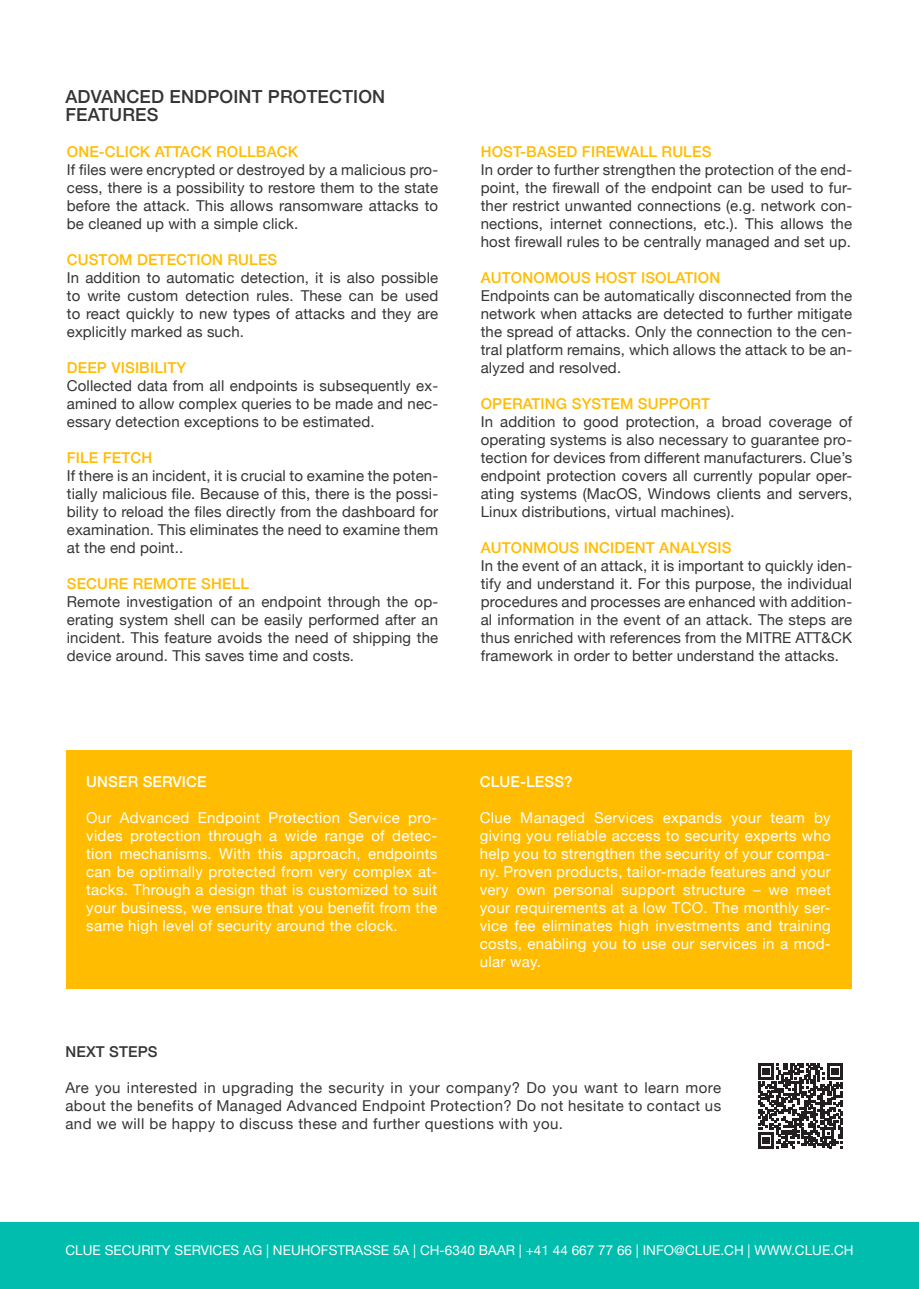
<style>
.page{position:relative;width:919px;height:1289px;background:#fff}
.page>*{position:absolute;margin:0;border:0;box-sizing:border-box;transform-origin:0 0}
.Type{font:500 18px "Helvetica Neue";letter-spacing:.01em;color:#363536}
.t1{font:15px/18px "Helvetica Neue";letter-spacing:.01em;color:#363536;text-align:justify}
.t2{font:15px/18px "Helvetica Neue";letter-spacing:.02em;color:#fff;text-align:justify}
.t3{font:500 15px "Helvetica Neue";letter-spacing:.01em;color:#ffbc00}
.t4{font:500 15px "Helvetica Neue";letter-spacing:.01em;color:#fff}
.t5{font:500 15px "Helvetica Neue";letter-spacing:.01em;color:#363536}
.t6{font:13.5px "Helvetica Neue";letter-spacing:.005em;color:#fff}
</style>
<div class="page">
<div style="left:0;top:1222px;width:918px;height:66px;background:#00bdad"></div>
<div style="left:66px;top:750px;width:785px;height:239px;background:#ffbc00"></div>
<svg style="left:758px;top:1063px;width:84px;height:85px"></svg>
<p class="Type" style="left:65px;top:82px;width:321px">ADVANCED ENDPOINT PROTECTION</p>
<p class="Type" style="left:65px;top:100px;width:94px">FEATURES</p>
<p class="t3" style="left:67px;top:139px;width:233px">ONE-CLICK ATTACK ROLLBACK</p>
<p class="t1" style="left:67px;top:161px;width:373px">If files were encrypted or destroyed by a malicious pro&shy;cess, there is a possibility to restore them to the state before the attack. This allows ransomware attacks to be cleaned up with a simple click.</p>
<p class="t3" style="left:67px;top:247px;width:212px">CUSTOM DETECTION RULES</p>
<p class="t1" style="left:67px;top:269px;width:373px">In addition to automatic detection, it is also possible to write custom detection rules. These can be used to react quickly to new types of attacks and they are explicitly marked as such.</p>
<p class="t3" style="left:67px;top:355px;width:121px">DEEP VISIBILITY</p>
<p class="t1" style="left:67px;top:377px;width:373px">Collected data from all endpoints is subsequently ex&shy;amined to allow complex queries to be made and nec&shy;essary detection exceptions to be estimated.</p>
<p class="t3" style="left:67px;top:445px;width:87px">FILE FETCH</p>
<p class="t1" style="left:67px;top:467px;width:373px">If there is an incident, it is crucial to examine the poten&shy;tially malicious file. Because of this, there is the possi&shy;bility to reload the files directly from the dashboard for examination. This eliminates the need to examine them at the end point..</p>
<p class="t3" style="left:67px;top:571px;width:184px">SECURE REMOTE SHELL</p>
<p class="t1" style="left:67px;top:593px;width:373px">Remote investigation of an endpoint through the op&shy;erating system shell can be easily performed after an incident. This feature avoids the need of shipping the device around. This saves time and costs.</p>
<p class="t3" style="left:480px;top:139px;width:232px">HOST-BASED FIREWALL RULES</p>
<p class="t1" style="left:480px;top:161px;width:373px">In order to further strengthen the protection of the end&shy;point, the firewall of the endpoint can be used to fur&shy;ther restrict unwanted connections (e.g. network con&shy;nections, internet connections, etc.). This allows the host firewall rules to be centrally managed and set up.</p>
<p class="t3" style="left:480px;top:265px;width:241px">AUTONOMOUS HOST ISOLATION</p>
<p class="t1" style="left:480px;top:287px;width:373px">Endpoints can be automatically disconnected from the network when attacks are detected to further mitigate the spread of attacks. Only the connection to the cen&shy;tral platform remains, which allows the attack to be an&shy;alyzed and resolved.</p>
<p class="t3" style="left:480px;top:391px;width:231px">OPERATING SYSTEM SUPPORT</p>
<p class="t1" style="left:480px;top:413px;width:373px">In addition to good protection, a broad coverage of operating systems is also necessary to guarantee pro&shy;tection for devices from different manufacturers. Clue’s endpoint protection covers all currently popular oper&shy;ating systems (MacOS, Windows clients and servers, Linux distributions, virtual machines).</p>
<p class="t3" style="left:480px;top:535px;width:252px">AUTONMOUS INCIDENT ANALYSIS</p>
<p class="t1" style="left:480px;top:557px;width:373px">In the event of an attack, it is important to quickly iden&shy;tify and understand it. For this purpose, the individual procedures and processes are enhanced with addition&shy;al information in the event of an attack. The steps are thus enriched with references from the MITRE ATT&amp;CK framework in order to better understand the attacks.</p>
<p class="t4" style="left:86px;top:769px;width:122px">UNSER SERVICE</p>
<p class="t2" style="left:86px;top:809px;width:352px">Our Advanced Endpoint Protection Service pro&shy;vides protection through a wide range of detec&shy;tion mechanisms. With this approach, endpoints can be optimally protected from very complex at&shy;tacks. Through a design that is customized to suit your business, we ensure that you benefit from the same high level of security around the clock.</p>
<p class="t4" style="left:479px;top:769px;width:94px">CLUE-LESS?</p>
<p class="t2" style="left:479px;top:809px;width:352px">Clue Managed Services expands your team by giving you reliable access to security experts who help you to strengthen the security of your compa&shy;ny. Proven products, tailor-made features and your very own personal support structure – we meet your requirements at a low TCO. The monthly ser&shy;vice fee eliminates high investments and training costs, enabling you to use our services in a mod&shy;ular way.</p>
<p class="t5" style="left:65px;top:1039px;width:94px">NEXT STEPS</p>
<p class="t1" style="left:65px;top:1079px;width:657px">Are you interested in upgrading the security in your company? Do you want to learn more about the benefits of Managed Advanced Endpoint Protection? Do not hesitate to contact us and we will be happy to discuss these and further questions with you.</p>
<p class="t6" style="left:65px;top:1240px;width:789px">CLUE SECURITY SERVICES AG | NEUHOFSTRASSE 5A | CH-6340 BAAR | +41 44 667 77 66 | INFO@CLUE.CH | WWW.CLUE.CH</p>
</div>
